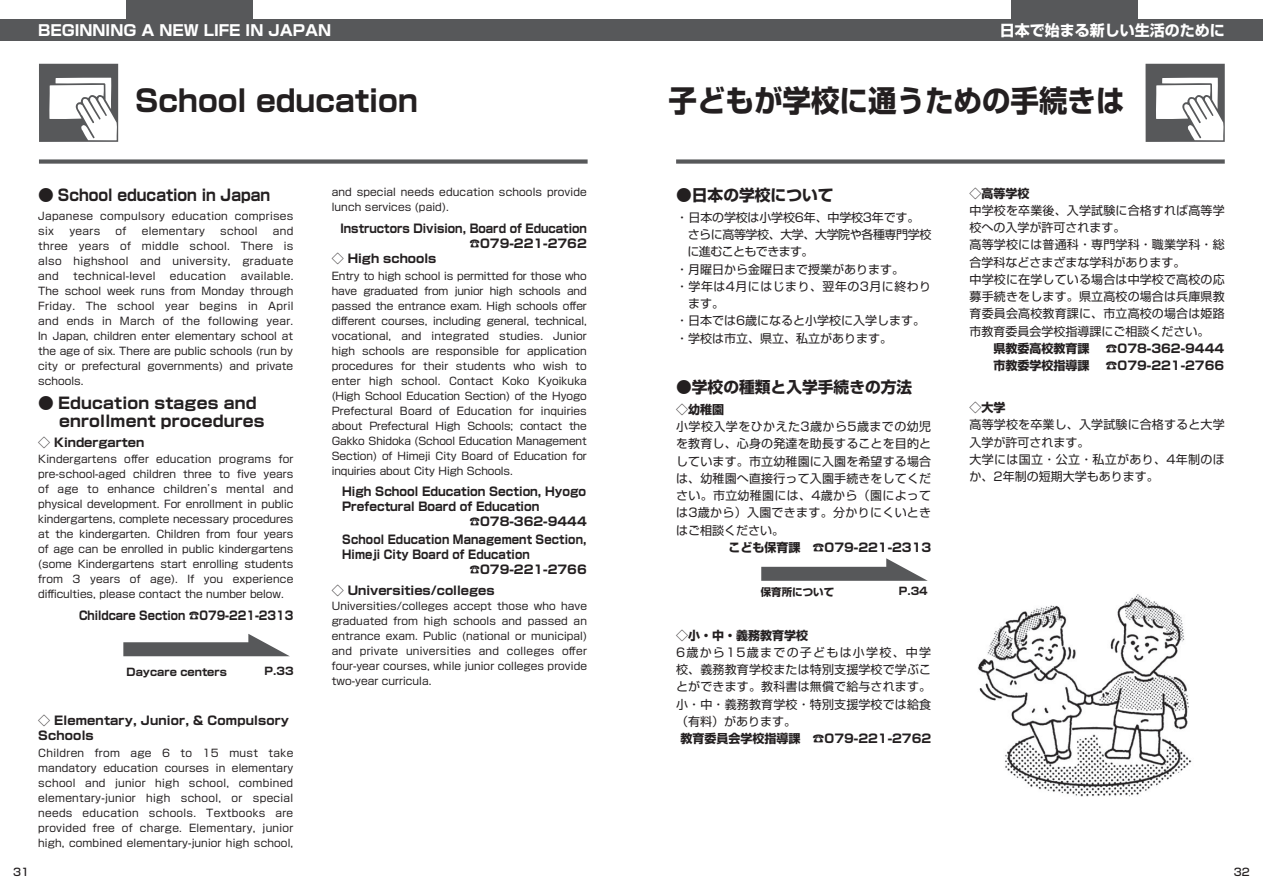
<style>
.page{position:relative;width:1263px;height:893px;background:#fff}
.page>*{position:absolute;margin:0;border:0;box-sizing:border-box;transform-origin:0 0}
.t1{font:700 30px "Shin Go Pro";color:#231f20;scale:.95 1}
.t2{font:700 30px "Shin Go Pro";color:#231f20;scale:.96 1}
.t3{font:700 15.75px/18px "Shin Go Pro";color:#231f20}
.t4{font:700 15px "Shin Go Pro";color:#fff}
.t5{font:12px/17.2px "Shin Go Pro";letter-spacing:.015em;color:#231f20}
.t6{font:700 12px/15px "Shin Go Pro";color:#231f20}
.t7{font:700 12px "Shin Go Pro";color:#231f20;scale:.88 1}
.t8{font:700 12px "Shin Go Pro";color:#231f20;scale:.93 1}
.t9{font:700 12px "Shin Go Pro";color:#231f20;scale:.89 1}
.t10{font:700 12px "Shin Go Pro";color:#231f20;scale:.9 1}
.t11{font:10.5px/15px "Shin Go Pro";letter-spacing:.015em;color:#231f20;text-align:justify}
.t12{font:700 10.5px "Shin Go Pro";color:#231f20}
.t13{font:500 10.5px "Shin Go Pro";color:#231f20}
</style>
<div class="page">
<div style="left:1011px;top:0;width:126px;height:20px;background:#57585a"></div>
<div style="left:676px;top:159px;width:549px;height:5px;background:#57585a"></div>
<svg style="left:761px;top:558px;width:167px;height:23px"></svg>
<svg style="left:1145px;top:64px;width:80px;height:78px"></svg>
<img style="left:977px;top:594px;width:215px;height:203px">
<div style="left:0;top:19px;width:1263px;height:21px;background:#57585a"></div>
<svg style="left:123px;top:634px;width:166px;height:22px"></svg>
<div style="left:126px;top:0;width:126px;height:20px;background:#57585a"></div>
<svg style="left:39px;top:64px;width:79px;height:78px"></svg>
<div style="left:39px;top:159px;width:549px;height:5px;background:#57585a"></div>
<h3 class="t4" style="left:38px;top:19px;width:294px">BEGINNING A NEW LIFE IN JAPAN</h3>
<h1 class="t2" style="left:135px;top:77px;width:296px">School education</h1>
<h2 class="t3" style="left:38px;top:184px;width:234px">● School education in Japan</h2>
<p class="t11" style="left:38px;top:208px;width:257px">Japanese compulsory education comprises six</p>
<p class="t11" style="left:69px;top:223px;width:32px">years</p>
<p class="t11" style="left:116px;top:223px;width:12px">of</p>
<p class="t11" style="left:142px;top:223px;width:65px">elementary</p>
<p class="t11" style="left:220px;top:223px;width:39px">school</p>
<p class="t11" style="left:38px;top:223px;width:257px;text-indent:235px">and three years of middle school. There is also highshool and university, graduate and</p>
<p class="t11" style="left:38px;top:268px;width:257px;text-indent:203px">available.<br>The school week runs from Monday through Friday. The school year begins in April and ends in March of the following year.<br>In Japan, children enter elementary school at the age of six. There are public schools (run by city or prefectural governments) and private schools.</p>
<h2 class="t3" style="left:59px;top:393px;width:207px;text-indent:-21px">● Education stages and enrollment procedures</h2>
<p class="t6" style="left:38px;top:434px;width:107px">◇ Kindergarten</p>
<p class="t11" style="left:38px;top:451px;width:257px">Kindergartens offer education programs for pre-school-aged children three to five years of age to enhance children’s mental and physical development. For enrollment in public kindergartens, complete necessary procedures at the kindergarten. Children from four years of age can be enrolled in public kindergartens (some Kindergartens start enrolling students from 3 years of age). If you experience difficulties, please contact the number below.</p>
<p class="t7" style="left:79px;top:606px;width:245px">Childcare Section ☎079-221-2313</p>
<p class="t11" style="left:73px;top:268px;width:84px">technical-level</p>
<p class="t11" style="left:170px;top:268px;width:58px">education</p>
<p class="t12" style="left:127px;top:664px;width:102px">Daycare centers</p>
<p class="t12" style="left:265px;top:663px;width:30px">P.33</p>
<p class="t6" style="left:38px;top:712px;width:252px">◇ Elementary, Junior, &amp; Compulsory<br>Schools</p>
<p class="t11" style="left:38px;top:744px;width:257px">Children from age 6 to 15 must take mandatory education courses in elementary school and junior high school, combined elementary-junior high school, or special needs education schools. Textbooks are provided free of charge. Elementary, junior high, combined elementary-junior high school,</p>
<p class="t11" style="left:332px;top:184px;width:257px">and special needs education schools provide lunch services (paid).</p>
<p class="t10" style="left:340px;top:219px;width:275px">Instructors Division, Board of Education</p>
<p class="t7" style="left:470px;top:234px;width:135px">☎079-221-2762</p>
<p class="t6" style="left:332px;top:250px;width:106px">◇ High schools</p>
<p class="t11" style="left:332px;top:267px;width:257px">Entry to high school is permitted for those who have graduated from junior high schools and passed the entrance exam. High schools offer different courses, including general, technical, vocational, and integrated studies. Junior high schools are responsible for application procedures for their students who wish to enter high school. Contact Koko Kyoikuka (High School Education Section) of the Hyogo Prefectural Board of Education for inquiries about Prefectural High Schools; contact the Gakko Shidoka (School Education Management Section) of Himeji City Board of Education for inquiries about City High Schools.</p>
<p class="t8" style="left:342px;top:482px;width:264px">High School Education Section, Hyogo</p>
<p class="t8" style="left:342px;top:497px;width:213px">Prefectural Board of Education</p>
<p class="t7" style="left:470px;top:512px;width:135px">☎078-362-9444</p>
<p class="t9" style="left:342px;top:529px;width:276px">School Education Management Section,</p>
<p class="t9" style="left:342px;top:544px;width:212px">Himeji City Board of Education</p>
<p class="t7" style="left:470px;top:559px;width:135px">☎079-221-2766</p>
<p class="t6" style="left:332px;top:581px;width:164px">◇ Universities/colleges</p>
<p class="t11" style="left:332px;top:597px;width:257px">Universities/colleges accept those who have graduated from high schools and passed an entrance exam. Public (national or municipal) and private universities and colleges offer four-year courses, while junior colleges provide two-year curricula.</p>
<h3 class="t4" style="left:1000px;top:19px;width:226px">日本で始まる新しい生活のために</h3>
<h1 class="t1" style="left:669px;top:77px;width:481px">子どもが学校に通うための手続きは</h1>
<h2 class="t3" style="left:676px;top:184px;width:159px">●日本の学校について</h2>
<p class="t5" style="left:676px;top:207px;width:257px">・日本の学校は小学校6年、中学校3年です。　さらに高等学校、大学、大学院や各種専門学校　に進むこともできます。<br>・月曜日から金曜日まで授業があります。<br>・学年は4月にはじまり、翌年の3月に終わり　ます。<br>・日本では6歳になると小学校に入学します。・学校は市立、県立、私立があります。</p>
<h2 class="t3" style="left:676px;top:376px;width:238px">●学校の種類と入学手続きの方法</h2>
<p class="t6" style="left:676px;top:401px;width:49px">◇幼稚園</p>
<p class="t5" style="left:676px;top:417px;width:257px;text-align:justify">小学校入学をひかえた3歳から5歳までの幼児を教育し、心身の発達を助長することを目的としています。市立幼稚園に入園を希望する場合は、幼稚園へ直接行って入園手続きをしてください。市立幼稚園には、4歳から（園によっては3歳から）入園できます。分かりにくいときはご相談ください。</p>
<p class="t6" style="left:728px;top:539px;width:204px">こども保育課　☎079-221-2313</p>
<p class="t12" style="left:761px;top:583px;width:75px">保育所について</p>
<p class="t12" style="left:899px;top:582px;width:30px">P.34</p>
<p class="t6" style="left:676px;top:626px;width:133px">◇小・中・義務教育学校</p>
<p class="t5" style="left:676px;top:642px;width:257px;text-align:justify">6歳から15歳までの子どもは小学校、中学校、義務教育学校または特別支援学校で学ぶことができます。教科書は無償で給与されます。小・中・義務教育学校・特別支援学校では給食（有料）があります。</p>
<p class="t6" style="left:680px;top:730px;width:252px">教育委員会学校指導課　☎079-221-2762</p>
<p class="t6" style="left:970px;top:184px;width:61px">◇高等学校</p>
<p class="t5" style="left:970px;top:200px;width:257px">中学校を卒業後、入学試験に合格すれば高等学校への入学が許可されます。<br>高等学校には普通科・専門学科・職業学科・総合学科などさまざまな学科があります。<br>中学校に在学している場合は中学校で高校の応募手続きをします。県立高校の場合は兵庫県教育委員会高校教育課に、市立高校の場合は姫路市教育委員会学校指導課にご相談ください。</p>
<p class="t6" style="left:970px;top:339px;width:121px">　　県教委高校教育課</p>
<p class="t6" style="left:1105px;top:339px;width:120px">☎078-362-9444</p>
<p class="t6" style="left:970px;top:357px;width:121px">　　市教委学校指導課</p>
<p class="t6" style="left:1105px;top:357px;width:120px">☎079-221-2766</p>
<p class="t6" style="left:970px;top:399px;width:37px">◇大学</p>
<p class="t5" style="left:970px;top:415px;width:257px">高等学校を卒業し、入学試験に合格すると大学入学が許可されます。<br>大学には国立・公立・私立があり、4年制のほか、2年制の短期大学もあります。</p>
<p class="t13" style="left:13px;top:863px;width:17px">31</p>
<p class="t13" style="left:1234px;top:863px;width:17px">32</p>
</div>
